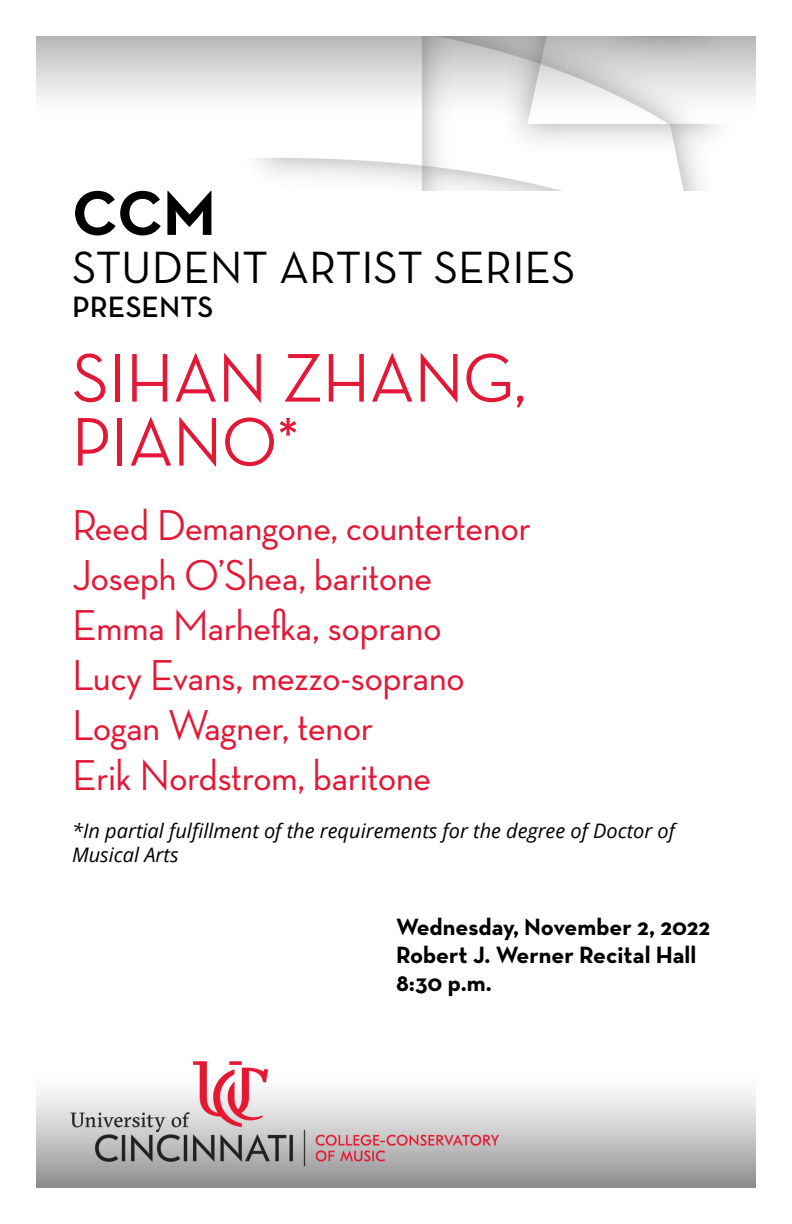
<style>
.page{position:relative;width:792px;height:1224px;background:#fff}
.page>*{position:absolute;margin:0;border:0;box-sizing:border-box;transform-origin:0 0}
.Concert_Title{font:500 70px/64px "Neutra Disp";color:#e31837}
.Page_Intro{font:700 64px "Neutra Text";color:#000}
.Page_Intro-2{font:46px "Neutra Text";color:#000}
.Musician_Conductor{font:500 44px/50px "Neutra Disp";color:#e31837}
.Page_Intro-3{font:600 30px "Neutra Text";color:#000}
.Date_Venue_Time{font:700 24px "Neutra Text";color:#000}
.In_partial_fulfillm{font:italic 20px/24px "Open Sans";color:#000}
</style>
<div class="page">
<img style="left:36px;top:36px;width:720px;height:154px">
<img style="left:36px;top:1061px;width:720px;height:126px">
<h1 class="Page_Intro" style="left:72px;top:173px;width:145px">CCM</h1>
<h1 class="Page_Intro-2" style="left:72px;top:239px;width:505px">STUDENT ARTIST SERIES</h1>
<h1 class="Page_Intro-3" style="left:72px;top:288px;width:143px">PRESENTS</h1>
<h1 class="Concert_Title" style="left:72px;top:346px;width:456px">SIHAN ZHANG,<br>PIANO*</h1>
<h2 class="Musician_Conductor" style="left:72px;top:500px;width:460px">Reed Demangone, countertenor<br>Joseph O’Shea, baritone<br>Emma Marhefka, soprano<br>Lucy Evans, mezzo-soprano<br>Logan Wagner, tenor<br>Erik Nordstrom, baritone</h2>
<h2 class="In_partial_fulfillm" style="left:72px;top:818px;width:605px">*In partial fulfillment of the requirements for the degree of Doctor of<br>Musical Arts</h2>
<h3 class="Date_Venue_Time" style="left:396px;top:912px;width:316px">Wednesday, November 2, 2022</h3>
<h3 class="Date_Venue_Time" style="left:396px;top:940px;width:302px">Robert J. Werner Recital Hall</h3>
<h3 class="Date_Venue_Time" style="left:396px;top:968px;width:97px">8:30 p.m.</h3>
</div>
